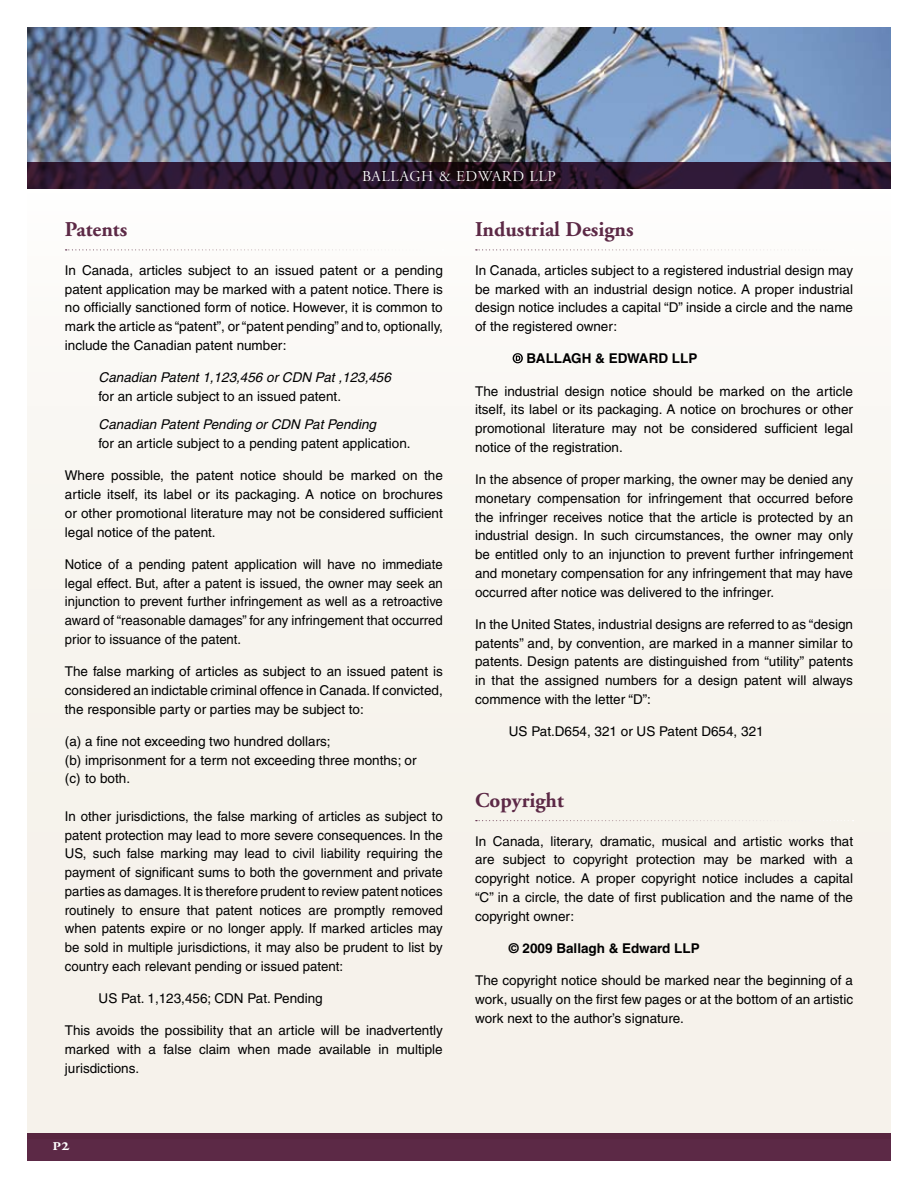
<style>
.page{position:relative;width:918px;height:1188px;background:#fff}
.page>*{position:absolute;margin:0;border:0;box-sizing:border-box;transform-origin:0 0}
.t1{font:700 21px "Adobe Garamond";color:#5c2946}
.t2{font:18px "Adobe Garamond Semibold SC";color:#fff}
.t3{font:15px "Adobe Garamond Titling";letter-spacing:.05em;color:#fff}
.t4{font:13.5px/18.8px "Helvetica";color:#000;text-align:justify}
.t5{font:italic 13.5px "Helvetica";color:#000}
.t6{font:700 13.5px "Helvetica";color:#000}
</style>
<div class="page">
<div style="left:27px;top:185px;width:864px;height:953px;background:#f7f4ee"></div>
<img style="left:27px;top:27px;width:864px;height:135px">
<svg style="left:65px;top:249px;width:378px;height:1px"></svg>
<svg style="left:476px;top:249px;width:378px;height:1px"></svg>
<svg style="left:476px;top:820px;width:378px;height:1px"></svg>
<svg style="left:513px;top:353px;width:10px;height:10px"></svg>
<svg style="left:27px;top:162px;width:864px;height:27px;background:#2a152c"></svg>
<div style="left:27px;top:1133px;width:864px;height:28px;background:#5c2946"></div>
<p class="t3" style="left:362px;top:168px;width:195px">BALLAGH &amp; EDWARD LLP</p>
<h1 class="t1" style="left:65px;top:218px;width:64px">Patents</h1>
<p class="t4" style="left:65px;top:261px;width:379px">In Canada, articles subject to an issued patent or a pending patent application may be marked with a patent notice. There is no officially sanctioned form of notice. However, it is common to mark the article as “patent”, or “patent pending” and to, optionally, include the Canadian patent number:</p>
<p class="t5" style="left:99px;top:370px;width:294px">Canadian Patent 1,123,456 or CDN Pat ,123,456</p>
<p class="t4" style="left:99px;top:387px;width:244px">for an article subject to an issued patent.</p>
<p class="t5" style="left:99px;top:417px;width:279px">Canadian Patent Pending or CDN Pat Pending</p>
<p class="t4" style="left:99px;top:434px;width:314px">for an article subject to a pending patent application.</p>
<p class="t4" style="left:65px;top:466px;width:380px">Where possible, the patent notice should be marked on the article itself, its label or its packaging. A notice on brochures or other promotional literature may not be considered sufficient legal notice of the patent.</p>
<p class="t4" style="left:65px;top:555px;width:380px">Notice of a pending patent application will have no immediate legal effect. But, after a patent is issued, the owner may seek an injunction to prevent further infringement as well as a retroactive award of “reasonable damages” for any infringement that occurred prior to issuance of the patent.</p>
<p class="t4" style="left:65px;top:662px;width:379px">The false marking of articles as subject to an issued patent is considered an indictable criminal offence in Canada. If convicted, the responsible party or parties may be subject to:</p>
<p class="t4" style="left:65px;top:732px;width:353px;text-align:left">(a) a fine not exceeding two hundred dollars;<br>(b) imprisonment for a term not exceeding three months; or (c) to both.</p>
<p class="t4" style="left:65px;top:807px;width:380px">In other jurisdictions, the false marking of articles as subject to patent protection may lead to more severe consequences. In the US, such false marking may lead to civil liability requiring the payment of significant sums to both the government and private parties as damages. It is therefore prudent to review patent notices routinely to ensure that patent notices are promptly removed when patents expire or no longer apply. If marked articles may be sold in multiple jurisdictions, it may also be prudent to list by country each relevant pending or issued patent:</p>
<p class="t4" style="left:99px;top:989px;width:226px">US Pat. 1,123,456; CDN Pat. Pending</p>
<p class="t4" style="left:65px;top:1021px;width:379px">This avoids the possibility that an article will be inadvertently marked with a false claim when made available in multiple jurisdictions.</p>
<h2 class="t2" style="left:52px;top:1135px;width:19px">p2</h2>
<h1 class="t1" style="left:475px;top:218px;width:160px">Industrial Designs</h1>
<p class="t4" style="left:475px;top:261px;width:380px">In Canada, articles subject to a registered industrial design may be marked with an industrial design notice. A proper industrial design notice includes a capital “D” inside a circle and the name of the registered owner:</p>
<p class="t6" style="left:527px;top:350px;width:172px">BALLAGH &amp; EDWARD LLP</p>
<p class="t4" style="left:475px;top:381px;width:379px">The industrial design notice should be marked on the article itself, its label or its packaging. A notice on brochures or other promotional literature may not be considered sufficient legal notice of the registration.</p>
<p class="t4" style="left:475px;top:470px;width:380px">In the absence of proper marking, the owner may be denied any monetary compensation for infringement that occurred before the infringer receives notice that the article is protected by an industrial design. In such circumstances, the owner may only be entitled only to an injunction to prevent further infringement and monetary compensation for any infringement that may have occurred after notice was delivered to the infringer.</p>
<p class="t4" style="left:475px;top:615px;width:379px">In the United States, industrial designs are referred to as “design patents” and, by convention, are marked in a manner similar to patents. Design patents are distinguished from “utility” patents in that the assigned numbers for a design patent will always commence with the letter “D”:</p>
<p class="t4" style="left:509px;top:722px;width:256px">US Pat.D654, 321 or US Patent D654, 321</p>
<h1 class="t1" style="left:475px;top:788px;width:90px">Copyright</h1>
<p class="t4" style="left:475px;top:831px;width:379px">In Canada, literary, dramatic, musical and artistic works that are subject to copyright protection may be marked with a copyright notice. A proper copyright notice includes a capital “C” in a circle, the date of first publication and the name of the copyright owner:</p>
<p class="t6" style="left:509px;top:940px;width:192px">© 2009 Ballagh &amp; Edward LLP</p>
<p class="t4" style="left:475px;top:971px;width:380px">The copyright notice should be marked near the beginning of a work, usually on the first few pages or at the bottom of an artistic work next to the author’s signature.</p>
</div>
